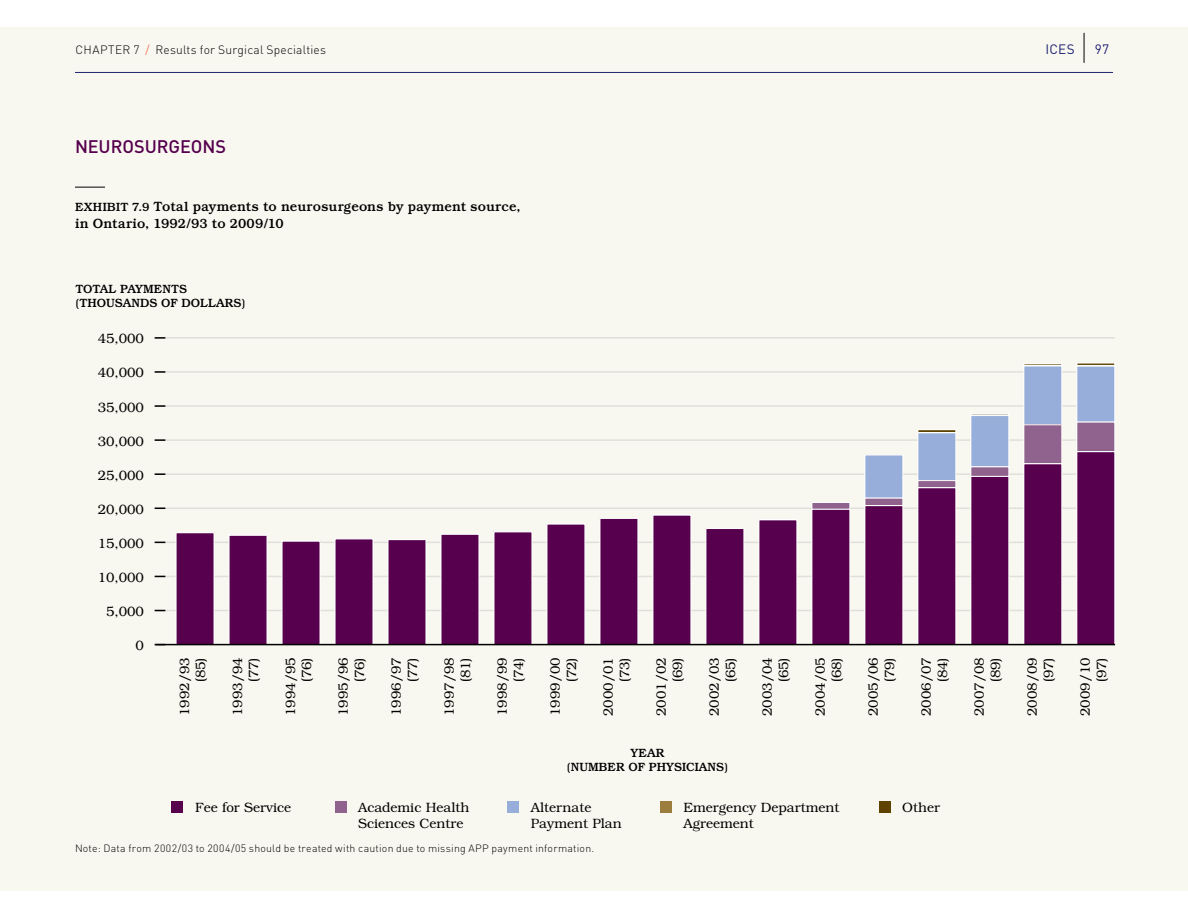
<style>
.page{position:relative;width:1188px;height:918px;background:#fff}
.page>*{position:absolute;margin:0;border:0;box-sizing:border-box;transform-origin:0 0}
.t1{font:500 18px "DIN";letter-spacing:-.005em;color:#56004e}
.t2{font:300 13.5px/16.2px "Bookman";color:#000;text-align:right}
.author_-_2_columns{font:500 13.5px/16.5px "Bookman";letter-spacing:.01em;color:#000}
.t3{font:13.5px "DIN";letter-spacing:.015em;color:#1e2171}
.t4{font:500 12px/14.4px "Bookman";color:#000;text-align:center}
.t5{font:300 12px "DIN";letter-spacing:.015em;color:#000}
.t6{font:300 10.5px "DIN";letter-spacing:.02em;color:#000}
.s1{color:#f05133}
.s2{font-size:12px}
</style>
<div class="page">
<div style="left:0;top:27px;width:1188px;height:864px;background:#f9f8f0"></div>
<hr style="left:75px;top:187px;width:30px;height:1px;background:#000">
<hr style="left:155px;top:610px;width:960px;height:1px;background:#e6e7e8">
<hr style="left:155px;top:576px;width:960px;height:1px;background:#e6e7e8">
<hr style="left:155px;top:542px;width:960px;height:1px;background:#e6e7e8">
<hr style="left:155px;top:508px;width:960px;height:1px;background:#e6e7e8">
<hr style="left:155px;top:473px;width:960px;height:2px;background:#e6e7e8">
<hr style="left:155px;top:439px;width:960px;height:2px;background:#e6e7e8">
<hr style="left:155px;top:405px;width:960px;height:2px;background:#e6e7e8">
<hr style="left:155px;top:371px;width:960px;height:2px;background:#e6e7e8">
<hr style="left:155px;top:337px;width:960px;height:2px;background:#e6e7e8">
<hr style="left:176px;top:532px;width:38px;height:1px;background:#fff">
<div style="left:176px;top:533px;width:38px;height:112px;background:#56004e"></div>
<div style="left:229px;top:535px;width:38px;height:110px;background:#56004e"></div>
<div style="left:282px;top:541px;width:38px;height:104px;background:#56004e"></div>
<div style="left:335px;top:539px;width:38px;height:106px;background:#56004e"></div>
<hr style="left:388px;top:539px;width:38px;height:1px;background:#fff">
<div style="left:388px;top:540px;width:38px;height:105px;background:#56004e"></div>
<div style="left:441px;top:534px;width:38px;height:111px;background:#56004e"></div>
<div style="left:494px;top:532px;width:38px;height:113px;background:#56004e"></div>
<div style="left:547px;top:524px;width:38px;height:121px;background:#56004e"></div>
<div style="left:600px;top:518px;width:38px;height:127px;background:#56004e"></div>
<div style="left:653px;top:515px;width:38px;height:130px;background:#56004e"></div>
<div style="left:706px;top:529px;width:38px;height:116px;background:#56004e"></div>
<div style="left:759px;top:519px;width:38px;height:1px;border:1px solid #fff"></div>
<div style="left:759px;top:520px;width:38px;height:125px;background:#56004e"></div>
<div style="left:812px;top:503px;width:38px;height:6px;background:#8f638d"></div>
<div style="left:812px;top:502px;width:38px;height:7px;border:1px solid #fff"></div>
<div style="left:812px;top:509px;width:38px;height:136px;background:#56004e"></div>
<div style="left:865px;top:455px;width:38px;height:43px;background:#97adda"></div>
<div style="left:865px;top:455px;width:38px;height:43px;border:1px solid #fff"></div>
<div style="left:865px;top:498px;width:38px;height:8px;background:#8f638d"></div>
<div style="left:865px;top:498px;width:38px;height:8px;border:1px solid #fff"></div>
<div style="left:865px;top:506px;width:38px;height:139px;background:#56004e"></div>
<div style="left:918px;top:430px;width:38px;height:3px;border:1px solid #fff"></div>
<div style="left:918px;top:433px;width:38px;height:48px;background:#97adda"></div>
<div style="left:918px;top:433px;width:38px;height:48px;border:1px solid #fff"></div>
<div style="left:918px;top:481px;width:38px;height:7px;background:#8f638d"></div>
<div style="left:918px;top:481px;width:38px;height:7px;border:1px solid #fff"></div>
<div style="left:918px;top:488px;width:38px;height:157px;background:#56004e"></div>
<div style="left:971px;top:413px;width:38px;height:2px;border:1px solid #fff"></div>
<div style="left:971px;top:415px;width:38px;height:1px;border:1px solid #fff"></div>
<div style="left:971px;top:416px;width:38px;height:51px;background:#97adda"></div>
<div style="left:971px;top:416px;width:38px;height:51px;border:1px solid #fff"></div>
<div style="left:971px;top:467px;width:38px;height:9px;background:#8f638d"></div>
<div style="left:971px;top:476px;width:38px;height:169px;background:#56004e"></div>
<div style="left:1024px;top:365px;width:38px;height:1px;border:1px solid #fff"></div>
<div style="left:1024px;top:366px;width:38px;height:59px;background:#97adda"></div>
<div style="left:1024px;top:366px;width:38px;height:59px;border:1px solid #fff"></div>
<div style="left:1024px;top:425px;width:38px;height:39px;background:#8f638d"></div>
<div style="left:1024px;top:425px;width:38px;height:39px;border:1px solid #fff"></div>
<div style="left:1024px;top:464px;width:38px;height:181px;background:#56004e"></div>
<div style="left:1077px;top:365px;width:38px;height:1px;border:1px solid #fff"></div>
<div style="left:1077px;top:366px;width:38px;height:56px;background:#97adda"></div>
<div style="left:1077px;top:366px;width:38px;height:56px;border:1px solid #fff"></div>
<div style="left:1077px;top:422px;width:38px;height:30px;background:#8f638d"></div>
<div style="left:1077px;top:422px;width:38px;height:30px;border:1px solid #fff"></div>
<div style="left:1077px;top:452px;width:38px;height:193px;background:#56004e"></div>
<hr style="left:155px;top:644px;width:960px;height:1px;background:#000">
<div style="left:660px;top:801px;width:12px;height:12px;background:#9d7d3e"></div>
<div style="left:879px;top:801px;width:12px;height:12px;background:#5f4200"></div>
<div style="left:335px;top:801px;width:12px;height:12px;background:#8f638d"></div>
<div style="left:507px;top:801px;width:12px;height:12px;background:#97adda"></div>
<div style="left:171px;top:801px;width:12px;height:12px;background:#56004e"></div>
<svg style="left:155px;top:473px;width:10px;height:2px"></svg>
<svg style="left:155px;top:439px;width:10px;height:2px"></svg>
<svg style="left:155px;top:405px;width:10px;height:2px"></svg>
<svg style="left:155px;top:371px;width:10px;height:2px"></svg>
<svg style="left:155px;top:337px;width:10px;height:2px"></svg>
<hr style="left:75px;top:72px;width:1038px;height:1px;background:#1e2171">
<hr style="left:1084px;top:33px;width:1px;height:30px;background:#000">
<p class="t5" style="left:76px;top:42px;width:252px">CHAPTER 7 <span class="s1">/</span> Results for Surgical Specialties</p>
<p class="t3" style="left:1045px;top:41px;width:31px">ICES</p>
<p class="t3" style="left:1095px;top:40px;width:16px">97</p>
<p class="t1" style="left:75px;top:135px;width:153px">NEUROSURGEONS</p>
<p class="author_-_2_columns" style="left:75px;top:198px;width:447px"><span class="s2">EXHIBIT 7.9</span> Total payments to neurosurgeons by payment source, in Ontario, 1992/93 to 2009/10</p>
<p class="t4" style="left:75px;top:281px;width:172px;text-align:left">TOTAL PAYMENTS (THOUSANDS OF DOLLARS)</p>
<p class="t2" style="left:98px;top:331px;width:48px">45,000</p>
<p class="t2" style="left:98px;top:365px;width:48px">40,000</p>
<p class="t2" style="left:98px;top:399px;width:48px">35,000</p>
<p class="t2" style="left:98px;top:433px;width:48px">30,000</p>
<p class="t2" style="left:98px;top:467px;width:48px">25,000</p>
<p class="t2" style="left:98px;top:501px;width:48px">20,000</p>
<p class="t2" style="left:98px;top:535px;width:48px">15,000</p>
<p class="t2" style="left:98px;top:569px;width:48px">10,000</p>
<p class="t2" style="left:106px;top:603px;width:39px">5,000</p>
<p class="t2" style="left:136px;top:637px;width:10px">0</p>
<p class="t2" style="left:176px;top:716px;width:60px;rotate:-90deg">1992/93 (85)</p>
<p class="t2" style="left:229px;top:716px;width:60px;rotate:-90deg">1993/94 (77)</p>
<p class="t2" style="left:282px;top:716px;width:60px;rotate:-90deg">1994/95 (76)</p>
<p class="t2" style="left:335px;top:716px;width:60px;rotate:-90deg">1995/96 (76)</p>
<p class="t2" style="left:388px;top:716px;width:60px;rotate:-90deg">1996/97 (77)</p>
<p class="t2" style="left:441px;top:716px;width:60px;rotate:-90deg">1997/98 (81)</p>
<p class="t2" style="left:494px;top:716px;width:60px;rotate:-90deg">1998/99 (74)</p>
<p class="t2" style="left:547px;top:716px;width:60px;rotate:-90deg">1999/00 (72)</p>
<p class="t2" style="left:600px;top:716px;width:60px;rotate:-90deg">2000/01 (73)</p>
<p class="t2" style="left:653px;top:716px;width:60px;rotate:-90deg">2001/02 (69)</p>
<p class="t2" style="left:706px;top:716px;width:60px;rotate:-90deg">2002/03 (65)</p>
<p class="t4" style="left:567px;top:746px;width:163px">YEAR<br>(NUMBER OF PHYSICIANS)</p>
<p class="t2" style="left:759px;top:716px;width:60px;rotate:-90deg">2003/04 (65)</p>
<p class="t2" style="left:812px;top:716px;width:60px;rotate:-90deg">2004/05 (68)</p>
<p class="t2" style="left:865px;top:716px;width:60px;rotate:-90deg">2005/06 (79)</p>
<p class="t2" style="left:918px;top:716px;width:60px;rotate:-90deg">2006/07 (84)</p>
<p class="t2" style="left:195px;top:799px;width:98px">Fee for Service</p>
<p class="t2" style="left:902px;top:799px;width:39px">Other</p>
<p class="t2" style="left:358px;top:799px;width:113px;text-align:left">Academic Health<br>Sciences Centre</p>
<p class="t2" style="left:531px;top:799px;width:92px;text-align:left">Alternate<br>Payment Plan</p>
<p class="t2" style="left:684px;top:799px;width:158px;text-align:left">Emergency Department<br>Agreement</p>
<p class="t6" style="left:75px;top:842px;width:521px">Note: Data from 2002/03 to 2004/05 should be treated with caution due to missing APP payment information.</p>
<p class="t2" style="left:971px;top:716px;width:60px;rotate:-90deg">2007/08 (89)</p>
<p class="t2" style="left:1024px;top:716px;width:60px;rotate:-90deg">2008/09 (97)</p>
<p class="t2" style="left:1077px;top:716px;width:60px;rotate:-90deg">2009/10 (97)</p>
</div>
